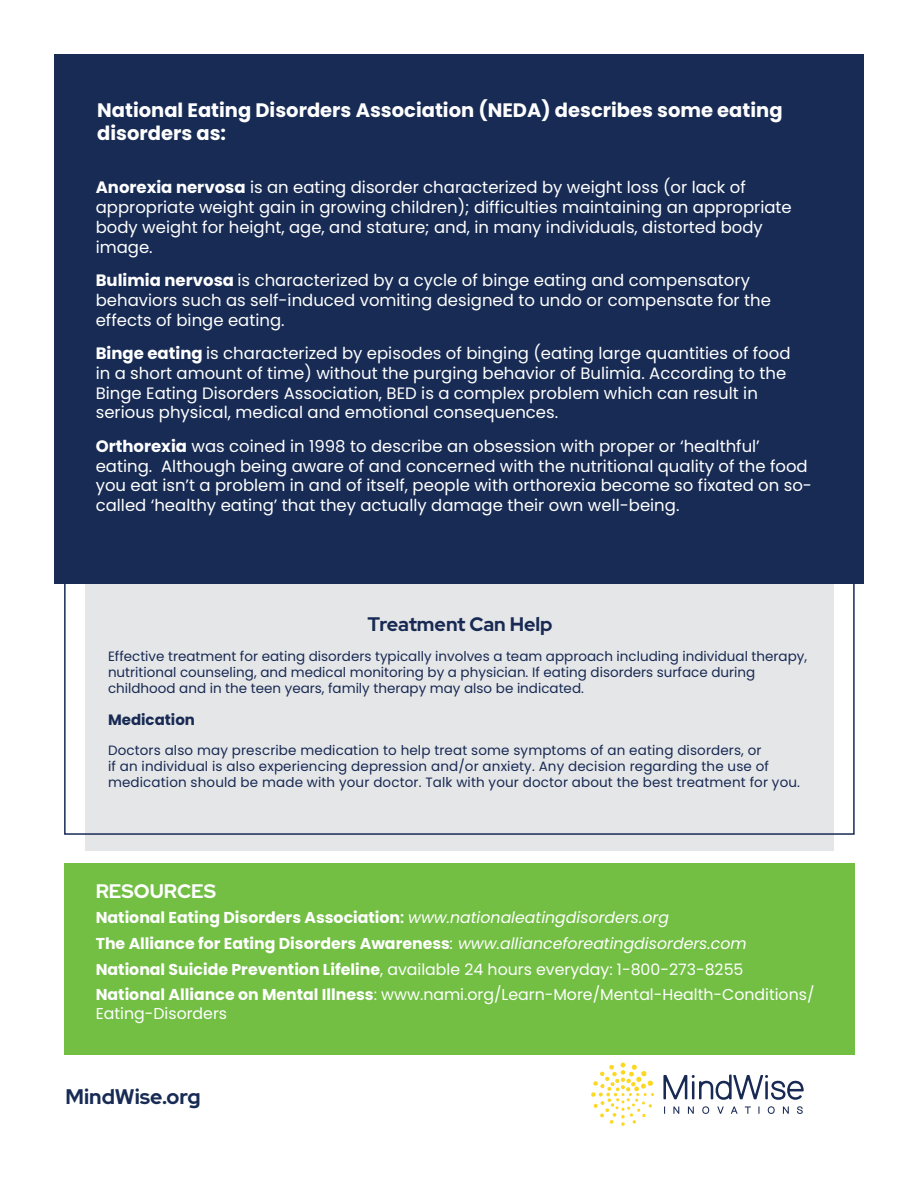
<style>
.page{position:relative;width:918px;height:1188px;background:#fff}
.page>*{position:absolute;margin:0;border:0;box-sizing:border-box;transform-origin:0 0}
.t1{font:700 21px "Red Hat Display";color:#172b54}
.t2{font:700 19.5px/23.4px "Poppins";color:#fff}
.t3{font:700 19.5px "Red Hat Display";color:#182a54}
.t4{font:700 19.5px "Red Hat Display";color:#fff}
.t5{font:16.5px/19.8px "Poppins";color:#fff}
.t6{font:700 15.75px/25.7px "Poppins";color:#fff}
.t7{font:15.75px "Poppins";color:#fff}
.t8{font:700 15px "Poppins";color:#182a54}
.t9{font:13.5px/16.2px "Poppins";color:#182a54}
.s1{font-weight:700}
.s2{font-weight:600}
.s3{font-weight:400;font-style:italic}
.s4{font-weight:400}
</style>
<div class="page">
<div style="left:85px;top:85px;width:749px;height:765px;background:#e5e6e7"></div>
<div style="left:64px;top:863px;width:791px;height:192px;background:#72bf44"></div>
<div style="left:55px;top:54px;width:809px;height:529px;background:#172b54"></div>
<svg style="left:673px;top:1106px;width:6px;height:8px"></svg>
<svg style="left:688px;top:1106px;width:6px;height:8px"></svg>
<svg style="left:702px;top:1106px;width:7px;height:8px"></svg>
<svg style="left:717px;top:1106px;width:7px;height:8px"></svg>
<svg style="left:731px;top:1106px;width:7px;height:8px"></svg>
<svg style="left:745px;top:1106px;width:6px;height:8px"></svg>
<svg style="left:768px;top:1106px;width:7px;height:8px"></svg>
<svg style="left:783px;top:1106px;width:6px;height:8px"></svg>
<svg style="left:797px;top:1106px;width:6px;height:8px"></svg>
<svg style="left:663px;top:1075px;width:141px;height:25px"></svg>
<svg style="left:591px;top:1063px;width:63px;height:63px"></svg>
<p class="t2" style="left:97px;top:98px;width:687px">National Eating Disorders Association (NEDA) describes some eating disorders as:</p>
<p class="t5" style="left:96px;top:178px;width:698px"><span class="s1">Anorexia nervosa</span> is an eating disorder characterized by weight loss (or lack of appropriate weight gain in growing children); difficulties maintaining an appropriate body weight for height, age, and stature; and, in many individuals, distorted body image.</p>
<p class="t5" style="left:96px;top:271px;width:677px"><span class="s1">Bulimia nervosa</span> is characterized by a cycle of binge eating and compensatory behaviors such as self-induced vomiting designed to undo or compensate for the effects of binge eating.</p>
<p class="t5" style="left:96px;top:343px;width:696px"><span class="s1">Binge eating</span> is characterized by episodes of binging (eating large quantities of food in a short amount of time) without the purging behavior of Bulimia. According to the Binge Eating Disorders Association, BED is a complex problem which can result in serious physical, medical and emotional consequences.</p>
<p class="t5" style="left:96px;top:436px;width:718px"><span class="s1">Orthorexia</span> was coined in 1998 to describe an obsession with proper or ‘healthful’ eating. Although being aware of and concerned with the nutritional quality of the food you eat isn’t a problem in and of itself, people with orthorexia become so fixated on so&shy;called ‘healthy eating’ that they actually damage their own well-being.</p>
<p class="t3" style="left:368px;top:612px;width:187px">Treatment Can Help</p>
<p class="t9" style="left:108px;top:648px;width:701px">Effective treatment for eating disorders typically involves a team approach including individual therapy, nutritional counseling, and medical monitoring by a physician. If eating disorders surface during childhood and in the teen years, family therapy may also be indicated.</p>
<p class="t8" style="left:108px;top:711px;width:89px">Medication</p>
<p class="t9" style="left:108px;top:742px;width:694px">Doctors also may prescribe medication to help treat some symptoms of an eating disorders, or<br>if an individual is also experiencing depression and/or anxiety. Any decision regarding the use of medication should be made with your doctor. Talk with your doctor about the best treatment for you.</p>
<p class="t4" style="left:96px;top:878px;width:122px">RESOURCES</p>
<p class="t6" style="left:96px;top:905px;width:720px">National Eating Disorders Association<span class="s2">:</span> <span class="s3">www.nationaleatingdisorders.org<br></span>The Alliance for Eating Disorders Awareness<span class="s3">: www.allianceforeatingdisorders.com </span>National Suicide Prevention Lifeline<span class="s4">, available 24 hours everyday: 1-800-273-8255<br></span>National Alliance on Mental Illness<span class="s4">: www.nami.org/Learn-More/Mental-Health-Conditions/</span></p>
<p class="t7" style="left:96px;top:1005px;width:133px">Eating-Disorders</p>
<p class="t1" style="left:66px;top:1083px;width:137px">MindWise.org</p>
</div>
